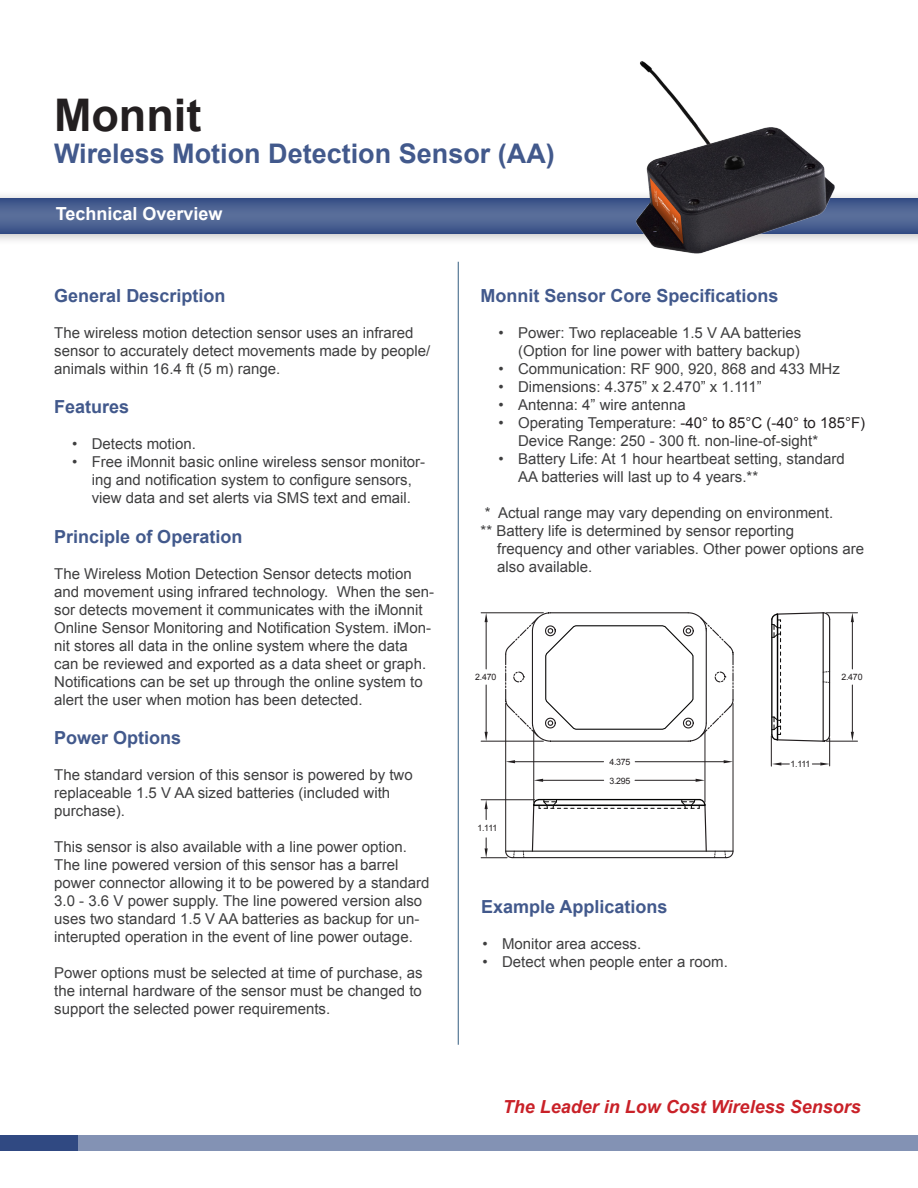
<style>
.page{position:relative;width:918px;height:1188px;background:#fff}
.page>*{position:absolute;margin:0;border:0;box-sizing:border-box;transform-origin:0 0}
.t1{font:700 45px "Arial";color:#231f20}
.t2{font:700 27px "Arial";color:#42598c}
.t3{font:700 18px "Arial";color:#42598c}
.t4{font:italic 700 18px "Arial";color:#c92128}
.t5{font:700 18px "Arial";color:#fff}
.t6{font:15px/18px "Arial";color:#3e3e3f}
.t7{font:8.85px/18.8px "Arial";letter-spacing:-.025em;color:#231f20}
.s1{color:#231f20}
</style>
<div class="page">
<div style="left:0;top:190px;width:918px;height:56px;background:#231f20;opacity:.3"></div>
<svg style="left:0;top:198px;width:918px;height:35px;background:#496091"></svg>
<div style="left:0;top:1135px;width:918px;height:16px;background:#8392b4"></div>
<div style="left:0;top:1135px;width:78px;height:16px;background:#304982"></div>
<hr style="left:458px;top:262px;width:1px;height:783px;background:#335d80">
<img style="left:605px;top:61px;width:250px;height:193px">
<hr style="left:852px;top:685px;width:1px;height:47px;background:#231f20">
<hr style="left:852px;top:622px;width:1px;height:47px;background:#231f20">
<hr style="left:826px;top:741px;width:32px;height:1px;background:#231f20">
<hr style="left:826px;top:613px;width:32px;height:1px;background:#231f20">
<svg style="left:851px;top:613px;width:3px;height:9px"></svg>
<svg style="left:851px;top:732px;width:3px;height:9px"></svg>
<hr style="left:534px;top:730px;width:1px;height:72px;background:#231f20">
<hr style="left:705px;top:730px;width:1px;height:72px;background:#231f20">
<hr style="left:543px;top:780px;width:61px;height:1px;background:#231f20">
<hr style="left:635px;top:780px;width:61px;height:1px;background:#231f20">
<svg style="left:534px;top:779px;width:9px;height:3px"></svg>
<svg style="left:696px;top:779px;width:9px;height:3px"></svg>
<svg style="left:504px;top:612px;width:230px;height:130px"></svg>
<svg style="left:770px;top:612px;width:61px;height:154px"></svg>
<hr style="left:486px;top:685px;width:1px;height:47px;background:#231f20">
<hr style="left:486px;top:622px;width:1px;height:47px;background:#231f20">
<hr style="left:481px;top:741px;width:62px;height:1px;background:#231f20">
<hr style="left:481px;top:613px;width:62px;height:1px;background:#231f20">
<svg style="left:485px;top:613px;width:3px;height:9px"></svg>
<svg style="left:485px;top:732px;width:3px;height:9px"></svg>
<svg style="left:481px;top:798px;width:253px;height:61px"></svg>
<hr style="left:505px;top:703px;width:1px;height:148px;background:#231f20">
<hr style="left:733px;top:703px;width:1px;height:148px;background:#231f20">
<hr style="left:515px;top:761px;width:89px;height:1px;background:#231f20">
<hr style="left:635px;top:761px;width:89px;height:1px;background:#231f20">
<svg style="left:506px;top:760px;width:9px;height:3px"></svg>
<svg style="left:724px;top:760px;width:9px;height:3px"></svg>
<p class="t1" style="left:54px;top:85px;width:149px">Monnit</p>
<p class="t2" style="left:54px;top:136px;width:502px">Wireless Motion Detection Sensor (AA)</p>
<p class="t5" style="left:56px;top:202px;width:168px">Technical Overview</p>
<p class="t3" style="left:54px;top:283px;width:173px">General Description</p>
<p class="t6" style="left:54px;top:323px;width:378px">The wireless motion detection sensor uses an infrared sensor to accurately detect movements made by people/ animals within 16.4 ft (5 m) range.</p>
<p class="t3" style="left:54px;top:395px;width:77px">Features</p>
<p class="t6" style="left:72px;top:435px;width:125px">• Detects motion.</p>
<p class="t6" style="left:72px;top:453px;width:354px;text-align:center">• Free iMonnit basic online wireless sensor monitor&shy;ing and notification system to configure sensors, view data and set alerts via SMS text and email.</p>
<p class="t3" style="left:54px;top:524px;width:190px">Principle of Operation</p>
<p class="t6" style="left:54px;top:565px;width:381px">The Wireless Motion Detection Sensor detects motion and movement using infrared technology. When the sen&shy;sor detects movement it communicates with the iMonnit Online Sensor Monitoring and Notification System. iMon&shy;nit stores all data in the online system where the data can be reviewed and exported as a data sheet or graph.<br>Notifications can be set up through the online system to alert the user when motion has been detected.</p>
<p class="t3" style="left:54px;top:726px;width:129px">Power Options</p>
<p class="t6" style="left:54px;top:766px;width:360px">The standard version of this sensor is powered by two replaceable 1.5 V AA sized batteries (included with purchase).</p>
<p class="t6" style="left:54px;top:838px;width:377px">This sensor is also available with a line power option.<br>The line powered version of this sensor has a barrel power connector allowing it to be powered by a standard 3.0 - 3.6 V power supply. The line powered version also uses two standard 1.5 V AA batteries as backup for un&shy;interupted operation in the event of line power outage.</p>
<p class="t6" style="left:54px;top:964px;width:370px;text-align:justify">Power options must be selected at time of purchase, as the internal hardware of the sensor must be changed to support the selected power requirements.</p>
<p class="t3" style="left:481px;top:283px;width:300px">Monnit Sensor Core Specifications</p>
<p class="t6" style="left:499px;top:323px;width:304px;text-align:right">• Power: Two replaceable 1.5 V AA batteries (Option for line power with battery backup)</p>
<p class="t6" style="left:499px;top:359px;width:343px">• Communication: RF 900, 920, 868 and 433 MHz</p>
<p class="t6" style="left:499px;top:377px;width:265px">• Dimensions: 4.375” x 2.470” x 1.111”</p>
<p class="t6" style="left:499px;top:395px;width:189px">• Antenna: 4” wire antenna</p>
<p class="t6" style="left:518px;top:413px;width:349px;text-indent:-20px">• Operating Temperature: <span class="s1">-40° to 85°C (-40° to 185°F)<br></span>Device Range: 250 - 300 ft. non-line-of-sight*</p>
<p class="t6" style="left:518px;top:449px;width:328px;text-indent:-20px">• Battery Life: At 1 hour heartbeat setting, standard<br>AA batteries will last up to 4 years.**</p>
<p class="t6" style="left:485px;top:503px;width:350px">* Actual range may vary depending on environment.</p>
<p class="t6" style="left:481px;top:521px;width:315px">** Battery life is determined by sensor reporting</p>
<p class="t6" style="left:497px;top:539px;width:368px">frequency and other variables. Other power options are also available.</p>
<p class="t7" style="left:475px;top:667px;width:23px">2.470</p>
<p class="t7" style="left:841px;top:667px;width:23px">2.470</p>
<p class="t7" style="left:477px;top:819px;width:21px">1.111</p>
<p class="t7" style="left:609px;top:753px;width:23px">4.375<br>3.295</p>
<p class="t3" style="left:481px;top:895px;width:188px">Example Applications</p>
<p class="t6" style="left:483px;top:935px;width:160px">• Monitor area access.</p>
<p class="t6" style="left:483px;top:953px;width:247px">• Detect when people enter a room.</p>
<p class="t7" style="left:790px;top:755px;width:21px">1.111</p>
<p class="t4" style="left:503px;top:1095px;width:359px">The Leader in Low Cost Wireless Sensors</p>
</div>
